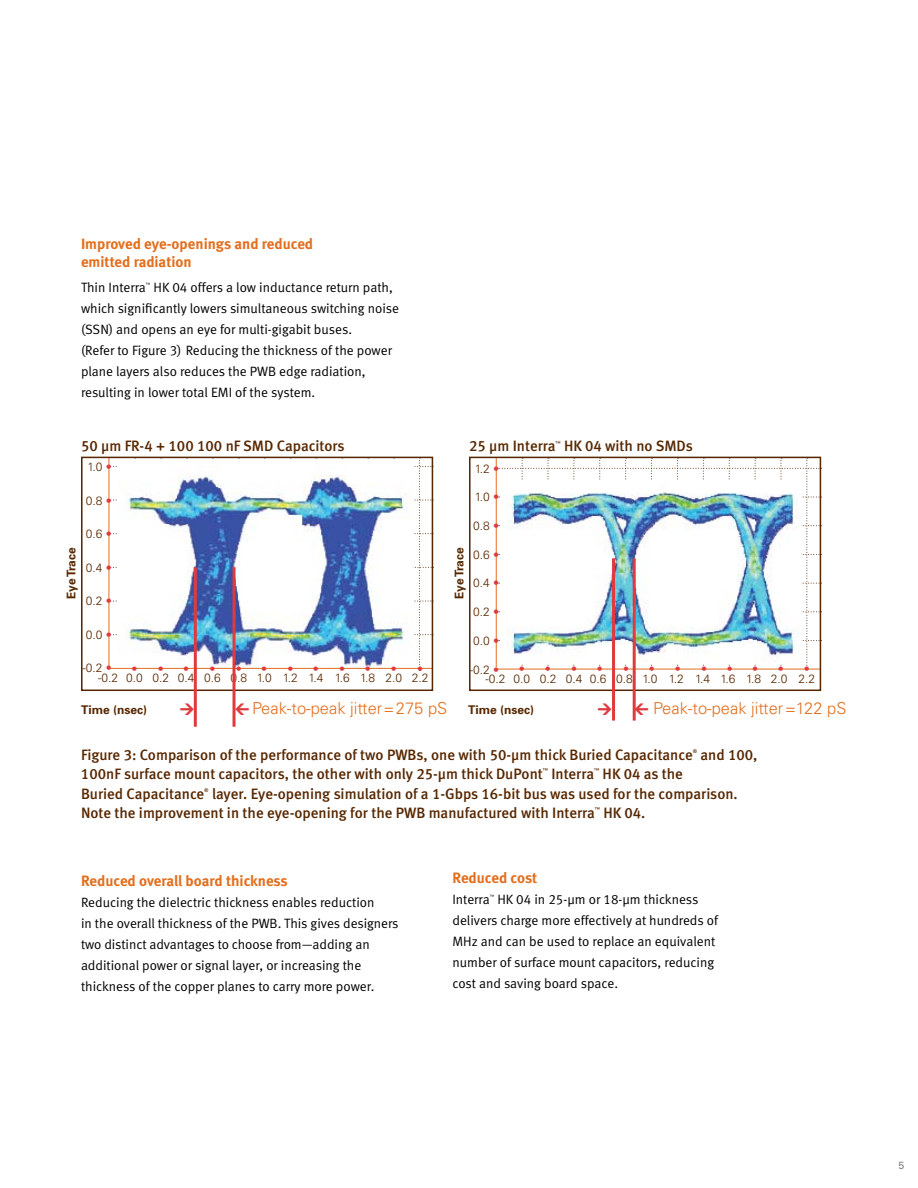
<style>
.page{position:relative;width:918px;height:1188px;background:#fff}
.page>*{position:absolute;margin:0;border:0;box-sizing:border-box;transform-origin:0 0}
.t1{font:300 16.5px "Univers";color:#e36f1e}
.t2{font:15px/19.5px "Meta Medium LF";color:#572700}
.t3{font:15px/18px "Meta Bold LF";color:#e36f1e}
.t4{font:13.5px/21px "Meta Normal LF";color:#000}
.t5{font:300 12px "Univers";color:#572700}
.t6{font:700 12px "Univers";color:#572700}
.t7{font:300 12px "Univers";color:#e03a3e}
.t8{font:5.25px "Meta Medium LF";color:#572700}
.t9{font:4.8px "Meta Normal LF";color:#000}
.s1{color:#e03a3e}
</style>
<div class="page">
<svg style="left:497px;top:460px;width:321px;height:209px"></svg>
<svg style="left:108px;top:460px;width:322px;height:211px"></svg>
<img style="left:501px;top:481px;width:299px;height:182px">
<img style="left:119px;top:460px;width:293px;height:220px">
<hr style="left:496px;top:457px;width:1px;height:210px;background:#e36f1e">
<hr style="left:497px;top:669px;width:323px;height:1px;background:#e36f1e">
<hr style="left:109px;top:458px;width:1px;height:212px;background:#e36f1e">
<hr style="left:108px;top:668px;width:325px;height:1px;background:#e36f1e">
<div style="left:469px;top:457px;width:352px;height:234px;border:2px solid #572700"></div>
<div style="left:81px;top:457px;width:352px;height:234px;border:2px solid #572700"></div>
<hr style="left:633px;top:558px;width:3px;height:163px;background:#e03a3e">
<hr style="left:612px;top:558px;width:3px;height:163px;background:#e03a3e">
<hr style="left:233px;top:567px;width:3px;height:160px;background:#e03a3e">
<hr style="left:194px;top:567px;width:3px;height:160px;background:#e03a3e">
<svg style="left:635px;top:703px;width:1px;height:12px"></svg>
<svg style="left:193px;top:703px;width:1px;height:12px"></svg>
<p class="t3" style="left:81px;top:235px;width:234px">Improved eye-openings and reduced emitted radiation</p>
<p class="t4" style="left:81px;top:276px;width:66px">Thin Interra</p>
<p class="t9" style="left:146px;top:281px;width:6px">™</p>
<p class="t4" style="left:81px;top:276px;width:320px;text-indent:73px">HK 04 offers a low inductance return path, which significantly lowers simultaneous switching noise (SSN) and opens an eye for multi-gigabit buses.<br>(Refer to Figure 3) Reducing the thickness of the power plane layers also reduces the PWB edge radiation, resulting in lower total EMI of the system.</p>
<p class="t2" style="left:81px;top:436px;width:265px">50 μm FR-4 + 100 100 nF SMD Capacitors</p>
<p class="t2" style="left:564px;top:436px;width:130px">HK 04 with no SMDs</p>
<p class="t2" style="left:469px;top:436px;width:88px">25 μm Interra</p>
<p class="t8" style="left:556px;top:440px;width:7px">™</p>
<p class="t5" style="left:88px;top:460px;width:26px">1.0 <span class="s1">•</span></p>
<p class="t5" style="left:86px;top:493px;width:28px">0.8 <span class="s1">•</span></p>
<p class="t5" style="left:86px;top:527px;width:28px">0.6 <span class="s1">•</span></p>
<p class="t5" style="left:86px;top:560px;width:28px">0.4 <span class="s1">•</span></p>
<p class="t5" style="left:86px;top:594px;width:28px">0.2 <span class="s1">•</span></p>
<p class="t5" style="left:86px;top:627px;width:28px">0.0 <span class="s1">•</span></p>
<p class="t5" style="left:83px;top:661px;width:31px">-0.2 <span class="s1">•</span></p>
<p class="t7" style="left:131px;top:661px;width:34px">• •</p>
<p class="t7" style="left:183px;top:661px;width:34px">• •</p>
<p class="t7" style="left:236px;top:661px;width:33px">• •</p>
<p class="t7" style="left:287px;top:661px;width:33px">• •</p>
<p class="t7" style="left:339px;top:661px;width:33px">• •</p>
<p class="t7" style="left:391px;top:661px;width:34px">• •</p>
<p class="t5" style="left:98px;top:671px;width:328px">-0.2 0.0 0.2 0.4 0.6 0.8 1.0 1.2 1.4 1.6 1.8 2.0 2.2</p>
<p class="t6" style="left:64px;top:599px;width:53px;rotate:-90deg">Eye Trace</p>
<p class="t6" style="left:81px;top:702px;width:67px">Time (nsec)</p>
<p class="t1" style="left:252px;top:698px;width:197px">Peak-to-peak jitter=275 pS</p>
<p class="t5" style="left:475px;top:461px;width:26px">1.2 <span class="s1">•</span></p>
<p class="t5" style="left:475px;top:490px;width:26px">1.0 <span class="s1">•</span></p>
<p class="t5" style="left:473px;top:519px;width:28px">0.8 <span class="s1">•</span></p>
<p class="t5" style="left:473px;top:547px;width:28px">0.6 <span class="s1">•</span></p>
<p class="t5" style="left:473px;top:576px;width:28px">0.4 <span class="s1">•</span></p>
<p class="t5" style="left:473px;top:605px;width:28px">0.2 <span class="s1">•</span></p>
<p class="t5" style="left:473px;top:633px;width:28px">0.0 <span class="s1">•</span></p>
<p class="t5" style="left:470px;top:662px;width:31px">-0.2 <span class="s1">•</span></p>
<p class="t6" style="left:452px;top:599px;width:53px;rotate:-90deg">Eye Trace</p>
<p class="t7" style="left:519px;top:662px;width:34px">• •</p>
<p class="t7" style="left:571px;top:662px;width:33px">• •</p>
<p class="t7" style="left:623px;top:662px;width:33px">• •</p>
<p class="t7" style="left:675px;top:662px;width:34px">• •</p>
<p class="t7" style="left:727px;top:662px;width:33px">• •</p>
<p class="t7" style="left:778px;top:662px;width:34px">• •</p>
<p class="t5" style="left:486px;top:672px;width:327px">-0.2 0.0 0.2 0.4 0.6 0.8 1.0 1.2 1.4 1.6 1.8 2.0 2.2</p>
<p class="t6" style="left:468px;top:702px;width:67px">Time (nsec)</p>
<p class="t1" style="left:653px;top:698px;width:195px">Peak-to-peak jitter=122 pS</p>
<p class="t2" style="left:81px;top:745px;width:613px">Figure 3: Comparison of the performance of two PWBs, one with 50-μm thick Buried Capacitance</p>
<p class="t8" style="left:693px;top:748px;width:6px">®</p>
<p class="t2" style="left:700px;top:745px;width:59px">and 100,</p>
<p class="t2" style="left:81px;top:764px;width:463px">100nF surface mount capacitors, the other with only 25-μm thick DuPont</p>
<p class="t8" style="left:543px;top:767px;width:7px">™</p>
<p class="t2" style="left:551px;top:764px;width:44px">Interra</p>
<p class="t8" style="left:594px;top:767px;width:7px">™</p>
<p class="t2" style="left:603px;top:764px;width:82px">HK 04 as the</p>
<p class="t2" style="left:81px;top:784px;width:125px">Buried Capacitance</p>
<p class="t8" style="left:204px;top:787px;width:6px">®</p>
<p class="t2" style="left:81px;top:784px;width:658px;text-indent:131px">layer. Eye-opening simulation of a 1-Gbps 16-bit bus was used for the comparison.<br>Note the improvement in the eye-opening for the PWB manufactured with Interra</p>
<p class="t8" style="left:595px;top:806px;width:7px">™</p>
<p class="t2" style="left:603px;top:803px;width:43px">HK 04.</p>
<p class="t3" style="left:81px;top:871px;width:208px">Reduced overall board thickness</p>
<p class="t4" style="left:81px;top:891px;width:319px">Reducing the dielectric thickness enables reduction<br>in the overall thickness of the PWB. This gives designers two distinct advantages to choose from—adding an additional power or signal layer, or increasing the thickness of the copper planes to carry more power.</p>
<p class="t3" style="left:452px;top:868px;width:86px">Reduced cost</p>
<p class="t4" style="left:452px;top:888px;width:39px">Interra</p>
<p class="t9" style="left:490px;top:893px;width:6px">™</p>
<p class="t4" style="left:452px;top:888px;width:267px;text-indent:45px">HK 04 in 25-μm or 18-μm thickness delivers charge more effectively at hundreds of MHz and can be used to replace an equivalent number of surface mount capacitors, reducing cost and saving board space.</p>
</div>
